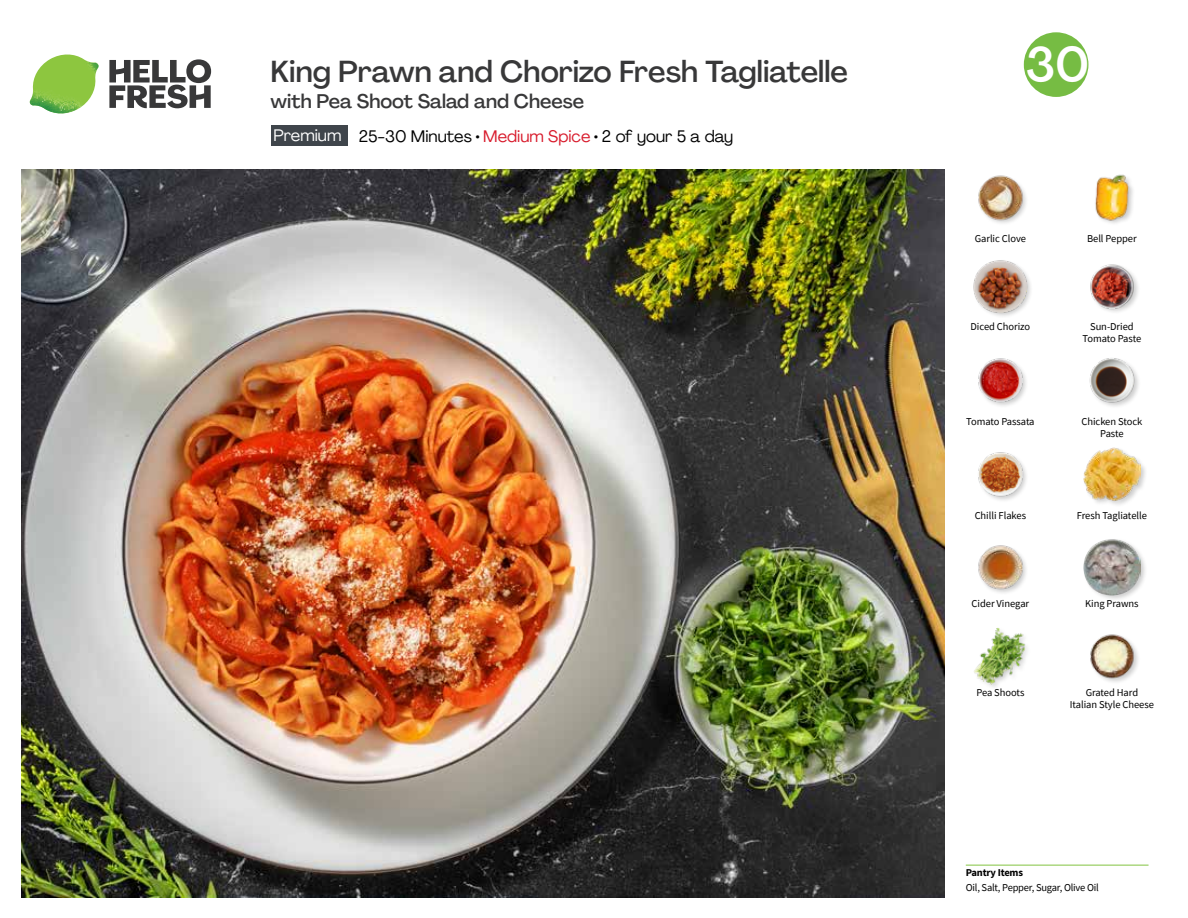
<style>
.page{position:relative;width:1188px;height:918px;background:#fff}
.page>*{position:absolute;margin:0;border:0;box-sizing:border-box;transform-origin:0 0}
.t1{font:500 48px "Agrandir";color:#fff}
.t2{font:500 30px "Agrandir";color:#383839}
.t3{font:500 19.5px "Agrandir";color:#383839}
.t4{font:16.5px "Agrandir";color:#000}
.t5{font:16.5px "Agrandir";color:#fff}
.t6{font:10.5px/12px "Source Sans Pro";letter-spacing:-.005em;color:#000;text-align:center}
.t7{font:700 10.5px "Source Sans Pro";letter-spacing:-.02em;color:#000}
.s1{color:#d81b2c}
</style>
<div class="page">
<svg style="left:109px;top:59px;width:102px;height:49px"></svg>
<img style="left:30px;top:55px;width:69px;height:59px">
<img style="left:21px;top:170px;width:924px;height:728px">
<hr style="left:966px;top:865px;width:183px;height:1px;background:#82c341">
<div style="left:271px;top:126px;width:76px;height:20px;background:#3f454b"></div>
<img style="left:978px;top:545px;width:48px;height:48px">
<img style="left:974px;top:628px;width:53px;height:56px">
<img style="left:1090px;top:634px;width:48px;height:48px">
<div style="left:1082px;top:538px;width:66px;height:64px;background:#000;opacity:.2"></div>
<img style="left:1083px;top:538px;width:58px;height:58px">
<img style="left:978px;top:358px;width:48px;height:48px">
<img style="left:978px;top:452px;width:48px;height:48px">
<div style="left:1082px;top:447px;width:66px;height:61px;background:#000;opacity:.2"></div>
<img style="left:1083px;top:447px;width:58px;height:56px">
<img style="left:1089px;top:358px;width:50px;height:49px">
<img style="left:978px;top:175px;width:48px;height:48px">
<div style="left:973px;top:259px;width:61px;height:60px;background:#000;opacity:.2"></div>
<img style="left:973px;top:259px;width:56px;height:56px">
<img style="left:1090px;top:264px;width:48px;height:48px">
<img style="left:1095px;top:174px;width:38px;height:50px">
<svg style="left:1023px;top:32px;width:66px;height:65px"></svg>
<h2 class="t2" style="left:271px;top:53px;width:579px">King Prawn and Chorizo Fresh Tagliatelle</h2>
<h3 class="t3" style="left:271px;top:89px;width:315px">with Pea Shoot Salad and Cheese</h3>
<h3 class="t5" style="left:273px;top:125px;width:70px">Premium</h3>
<h3 class="t4" style="left:359px;top:126px;width:376px">25-30 Minutes • <span class="s1">Medium Spice</span> • 2 of your 5 a day</h3>
<h1 class="t1" style="left:1026px;top:35px;width:65px">30</h1>
<p class="t6" style="left:975px;top:232px;width:53px">Garlic Clove</p>
<p class="t6" style="left:1087px;top:232px;width:51px">Bell Pepper</p>
<p class="t6" style="left:971px;top:321px;width:61px">Diced Chorizo</p>
<p class="t6" style="left:1083px;top:321px;width:60px">Sun-Dried<br>Tomato Paste</p>
<p class="t6" style="left:966px;top:415px;width:70px">Tomato Passata</p>
<p class="t6" style="left:1081px;top:415px;width:62px">Chicken Stock<br>Paste</p>
<p class="t6" style="left:975px;top:509px;width:53px">Chilli Flakes</p>
<p class="t6" style="left:1077px;top:509px;width:72px">Fresh Tagliatelle</p>
<p class="t6" style="left:972px;top:598px;width:59px">Cider Vinegar</p>
<p class="t6" style="left:1085px;top:598px;width:55px">King Prawns</p>
<p class="t6" style="left:976px;top:687px;width:49px">Pea Shoots</p>
<p class="t6" style="left:1070px;top:687px;width:86px">Grated Hard<br>Italian Style Cheese</p>
<p class="t7" style="left:966px;top:866px;width:59px">Pantry Items</p>
<p class="t6" style="left:966px;top:881px;width:135px">Oil, Salt, Pepper, Sugar, Olive Oil</p>
</div>
